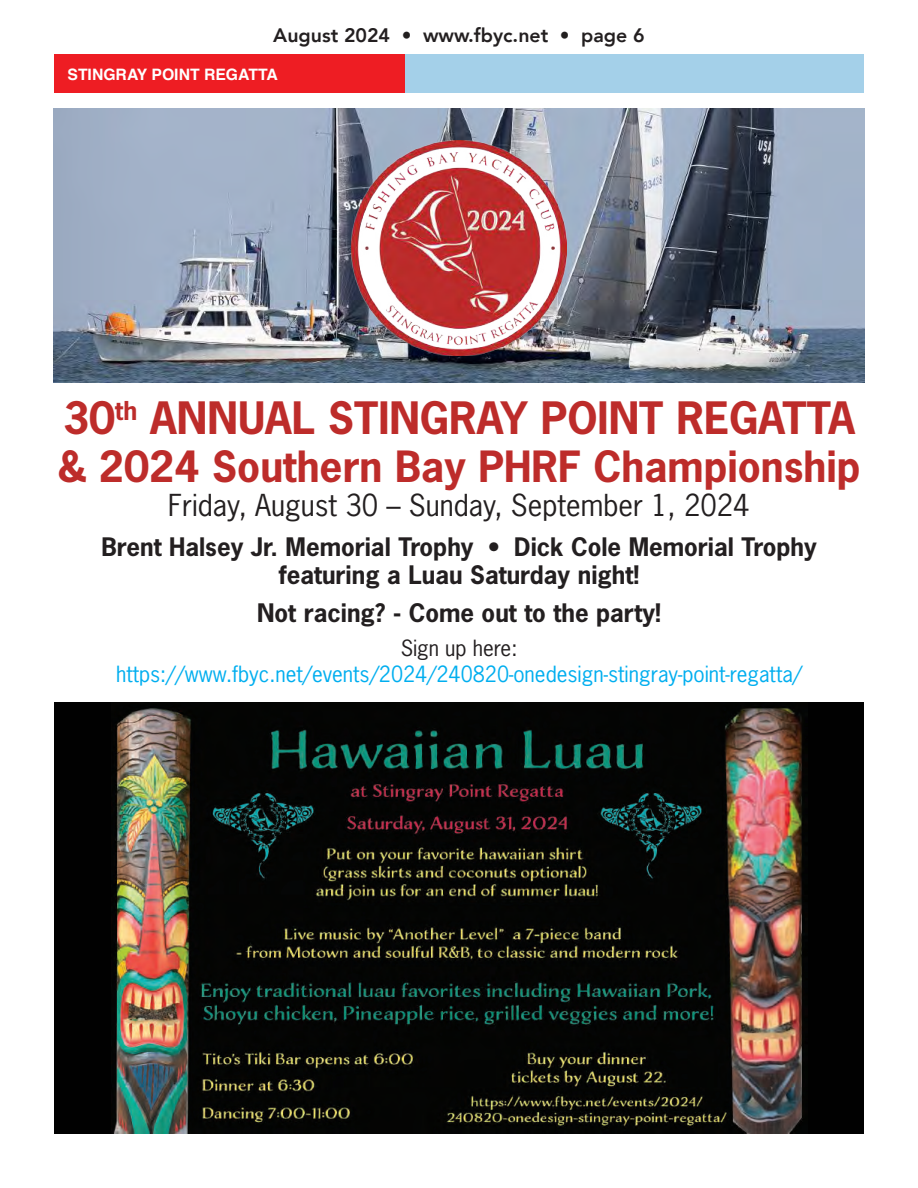
<style>
.page{position:relative;width:918px;height:1188px;background:#fff}
.page>*{position:absolute;margin:0;border:0;box-sizing:border-box;transform-origin:0 0}
.t1{font:700 42px "News Gothic Std";color:#bd2c2a}
.t2{font:700 40.5px "News Gothic Std";color:#bd2c2a}
.t3{font:28.5px "News Gothic Std";color:#231f20}
.t4{font:700 24px/28.8px "News Gothic Std";color:#231f20;text-align:center}
.t5{font:21px "News Gothic Std";color:#00aeef}
.t6{font:21px "News Gothic Std";color:#231f20}
.t7{font:800 19.5px "Avenir";color:#231f20}
.t8{font:700 15.75px "Helvetica";color:#fff}
</style>
<div class="page">
<div style="left:54px;top:702px;width:810px;height:432px;background:#010101"></div>
<div style="left:400px;top:54px;width:464px;height:39px;background:#a4d0e9"></div>
<div style="left:54px;top:54px;width:351px;height:39px;background:#ee1d23"></div>
<img style="left:54px;top:108px;width:810px;height:274px">
<img style="left:351px;top:141px;width:216px;height:215px">
<img style="left:113px;top:708px;width:690px;height:425px">
<p class="t7" style="left:273px;top:20px;width:373px">August 2024 • www.fbyc.net • page 6</p>
<p class="t8" style="left:68px;top:61px;width:212px">STINGRAY POINT REGATTA</p>
<h1 class="t1" style="left:63px;top:390px;width:793px">30<sup>th</sup> ANNUAL STINGRAY POINT REGATTA</h1>
<h2 class="t2" style="left:57px;top:440px;width:805px">&amp; 2024 Southern Bay PHRF Championship</h2>
<p class="t3" style="left:168px;top:487px;width:583px">Friday, August 30 – Sunday, September 1, 2024</p>
<p class="t4" style="left:101px;top:532px;width:717px">Brent Halsey Jr. Memorial Trophy • Dick Cole Memorial Trophy featuring a Luau Saturday night!</p>
<p class="t4" style="left:257px;top:598px;width:405px">Not racing? - Come out to the party!</p>
<p class="t6" style="left:401px;top:635px;width:118px">Sign up here:</p>
<p class="t5" style="left:116px;top:660px;width:688px">https://www.fbyc.net/events/2024/240820-onedesign-stingray-point-regatta/</p>
</div>
